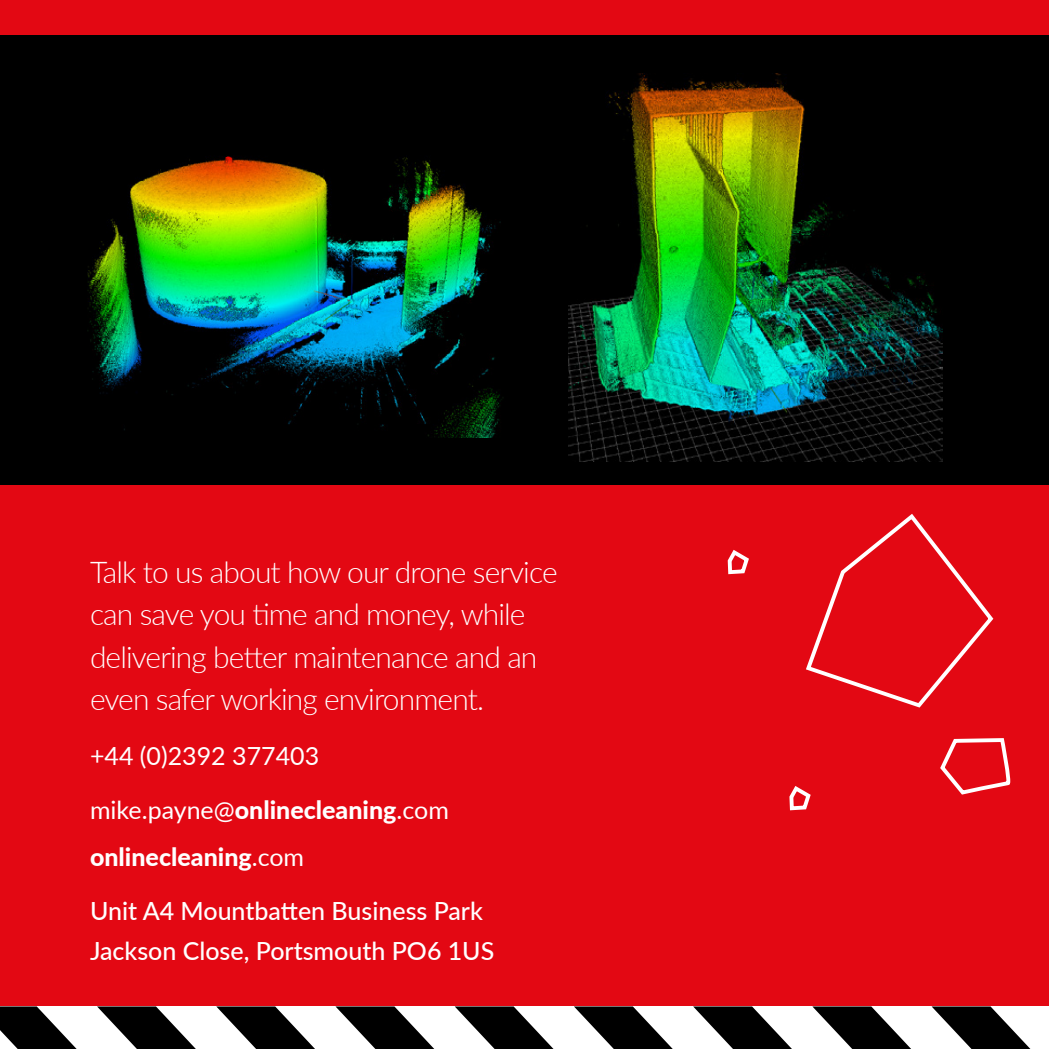
<style>
.page{position:relative;width:1049px;height:1049px;background:#e30813}
.page>*{position:absolute;margin:0;border:0;box-sizing:border-box;transform-origin:0 0}
.t1{font:300 30px/42.5px "Lato";letter-spacing:-.03em;color:#fff}
.t2{font:500 25px/54.2px "Lato";color:#fff}
.t3{font:25px/54.2px "Lato";color:#fff}
.s1{font-weight:800}
.s2{font-weight:400}
</style>
<div class="page">
<div style="left:0;top:1006px;width:1049px;height:43px;background:#fff"></div>
<svg style="left:931px;top:1006px;width:100px;height:43px"></svg>
<svg style="left:812px;top:1006px;width:99px;height:43px"></svg>
<svg style="left:693px;top:1006px;width:99px;height:43px"></svg>
<svg style="left:574px;top:1006px;width:99px;height:43px"></svg>
<svg style="left:455px;top:1006px;width:98px;height:43px"></svg>
<svg style="left:335px;top:1006px;width:99px;height:43px"></svg>
<svg style="left:216px;top:1006px;width:99px;height:43px"></svg>
<svg style="left:97px;top:1006px;width:99px;height:43px"></svg>
<svg style="left:0;top:1006px;width:77px;height:43px"></svg>
<div style="left:0;top:35px;width:1049px;height:450px;background:#000"></div>
<img style="left:87px;top:156px;width:416px;height:282px">
<img style="left:569px;top:73px;width:373px;height:389px">
<svg style="left:940px;top:738px;width:70px;height:57px"></svg>
<svg style="left:806px;top:514px;width:188px;height:194px"></svg>
<svg style="left:789px;top:786px;width:22px;height:25px"></svg>
<svg style="left:727px;top:549px;width:22px;height:26px"></svg>
<p class="t1" style="left:90px;top:550px;width:469px">Talk to us about how our drone service can save you time and money, while delivering better maintenance and an even safer working environment.</p>
<p class="t3" style="left:90px;top:727px;width:360px">+44 (0)2392 377403 mike.payne@<span class="s1">onlinecleaning</span>.com</p>
<p class="t2" style="left:90px;top:828px;width:394px"><span class="s1">onlinecleaning</span><span class="s2">.com<br></span>Unit A4 Mountbatten Business Park</p>
<p class="t2" style="left:90px;top:923px;width:406px">Jackson Close, Portsmouth PO6 1US</p>
</div>
